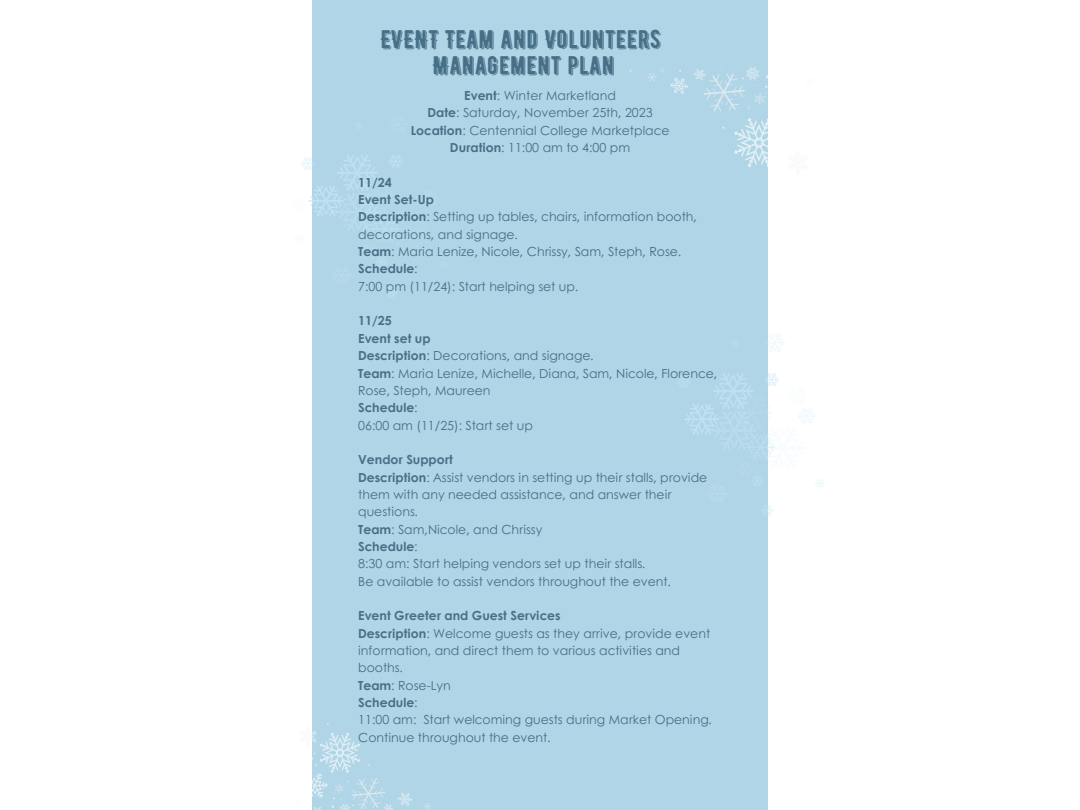
<style>
.page{position:relative;width:1080px;height:810px;background:#fff}
.page>*{position:absolute;margin:0;border:0;box-sizing:border-box;transform-origin:0 0}
.t1{font:25.5px "BERNIER Shade";color:#476f86}
.t2{font:12.5px/17.4px "Century Gothic";color:#476f86}
.t3{font:700 12.5px "Century Gothic";color:#476f86}
.s1{font-weight:700}
.s2{font-weight:400}
</style>
<div class="page">
<div style="left:312px;top:0;width:456px;height:810px;background:#b0d5e6"></div>
<svg style="left:301px;top:155px;width:102px;height:142px"></svg>
<svg style="left:648px;top:69px;width:16px;height:12px"></svg>
<svg style="left:670px;top:78px;width:18px;height:16px"></svg>
<svg style="left:694px;top:67px;width:74px;height:100px"></svg>
<svg style="left:312px;top:723px;width:119px;height:87px"></svg>
<svg style="left:768px;top:333px;width:17px;height:19px"></svg>
<svg style="left:683px;top:373px;width:141px;height:143px"></svg>
<p class="t1" style="left:380px;top:24px;width:283px">EVENT TEAM AND VOLUNTEERS</p>
<p class="t1" style="left:432px;top:50px;width:185px">MANAGEMENT PLAN</p>
<p class="t2" style="left:464px;top:86px;width:153px"><span class="s1">Event</span>: Winter Marketland</p>
<p class="t2" style="left:428px;top:104px;width:227px"><span class="s1">Date</span>: Saturday, November 25th, 2023</p>
<p class="t2" style="left:411px;top:121px;width:260px"><span class="s1">Location</span>: Centennial College Marketplace</p>
<p class="t2" style="left:450px;top:138px;width:182px"><span class="s1">Duration</span>: 11:00 am to 4:00 pm</p>
<p class="t3" style="left:358px;top:173px;width:35px">11/24</p>
<p class="t3" style="left:358px;top:190px;width:77px">Event Set-Up</p>
<p class="t2" style="left:358px;top:208px;width:340px"><span class="s1">Description</span>: Setting up tables, chairs, information booth, decorations, and signage.</p>
<p class="t2" style="left:358px;top:242px;width:324px"><span class="s1">Team</span>: Maria Lenize, Nicole, Chrissy, Sam, Steph, Rose.</p>
<p class="t3" style="left:358px;top:259px;width:61px">Schedule<span class="s2">:</span></p>
<p class="t2" style="left:358px;top:277px;width:222px">7:00 pm (11/24): Start helping set up.</p>
<p class="t3" style="left:358px;top:311px;width:35px">11/25</p>
<p class="t3" style="left:358px;top:329px;width:74px">Event set up</p>
<p class="t2" style="left:358px;top:346px;width:237px"><span class="s1">Description</span>: Decorations, and signage.</p>
<p class="t2" style="left:358px;top:364px;width:361px"><span class="s1">Team</span>: Maria Lenize, Michelle, Diana, Sam, Nicole, Florence,<br>Rose, Steph, Maureen</p>
<p class="t3" style="left:358px;top:398px;width:61px">Schedule<span class="s2">:</span></p>
<p class="t2" style="left:358px;top:416px;width:176px">06:00 am (11/25): Start set up</p>
<p class="t3" style="left:358px;top:450px;width:96px">Vendor Support</p>
<p class="t2" style="left:358px;top:468px;width:351px"><span class="s1">Description</span>: Assist vendors in setting up their stalls, provide them with any needed assistance, and answer their questions.</p>
<p class="t2" style="left:358px;top:520px;width:186px"><span class="s1">Team</span>: Sam,Nicole, and Chrissy</p>
<p class="t3" style="left:358px;top:537px;width:61px">Schedule<span class="s2">:</span></p>
<p class="t2" style="left:358px;top:555px;width:289px">8:30 am: Start helping vendors set up their stalls.</p>
<p class="t2" style="left:358px;top:572px;width:314px">Be available to assist vendors throughout the event.</p>
<p class="t3" style="left:358px;top:606px;width:204px">Event Greeter and Guest Services</p>
<p class="t2" style="left:358px;top:624px;width:354px"><span class="s1">Description</span>: Welcome guests as they arrive, provide event information, and direct them to various activities and booths.</p>
<p class="t2" style="left:358px;top:676px;width:94px"><span class="s1">Team</span>: Rose-Lyn</p>
<p class="t3" style="left:358px;top:693px;width:61px">Schedule<span class="s2">:</span></p>
<p class="t2" style="left:358px;top:711px;width:355px">11:00 am: Start welcoming guests during Market Opening.</p>
<p class="t2" style="left:358px;top:728px;width:194px">Continue throughout the event.</p>
</div>
